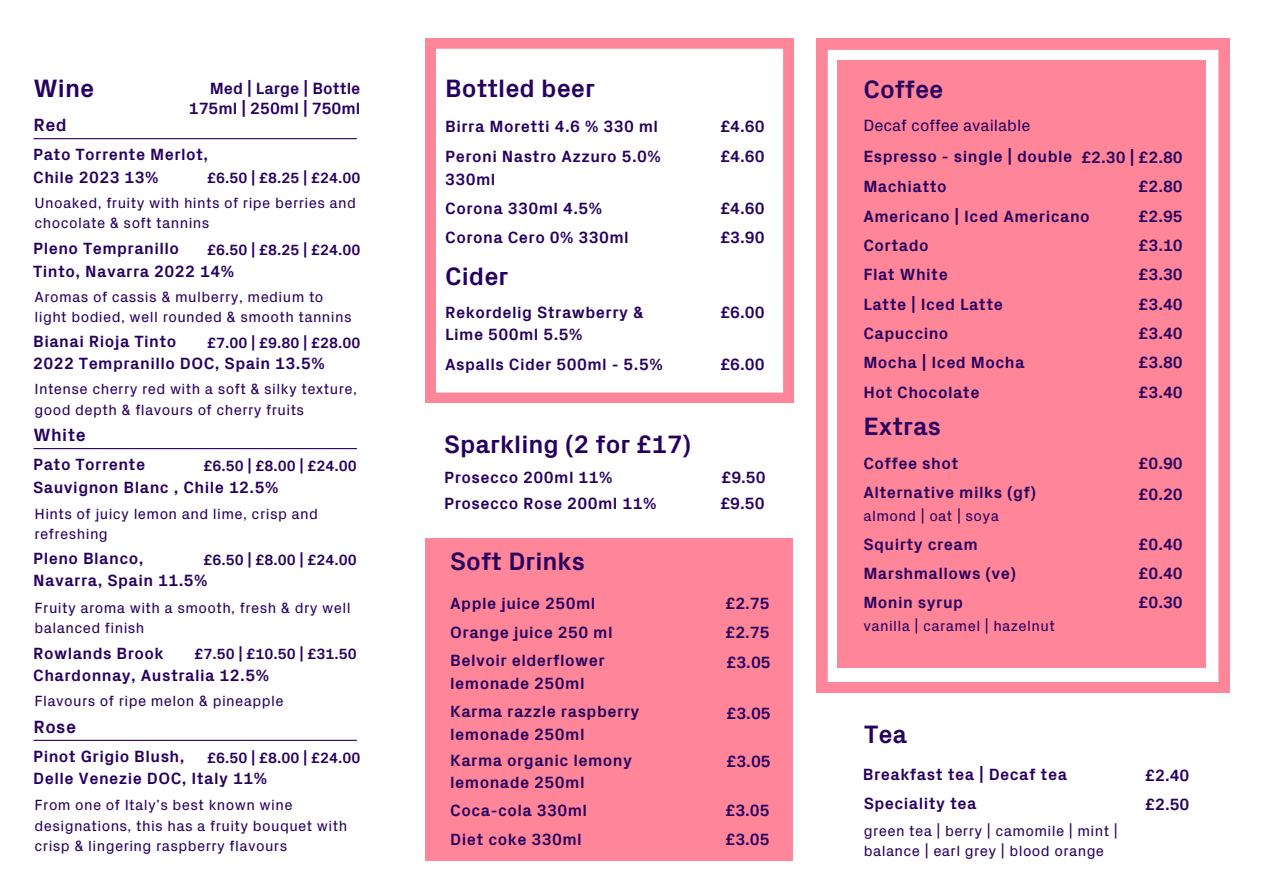
<style>
.page{position:relative;width:1263px;height:894px;background:#fff}
.page>*{position:absolute;margin:0;border:0;box-sizing:border-box;transform-origin:0 0}
.t1{font:700 25.5px "Px Grotesk";color:#27005f}
.t2{font:700 18px "Px Grotesk";letter-spacing:.025em;color:#27005f}
.t3{font:700 16.5px/22.5px "Px Grotesk";letter-spacing:.025em;color:#27005f}
.t4{font:700 16.5px/19.2px "Px Grotesk";color:#27005f;text-align:right}
.t5{font:16.5px "Px Grotesk";color:#27005f}
.t6{font:15px/20.2px "Px Grotesk";letter-spacing:.025em;color:#27005f}
.t7{font:700 15px "Px Grotesk";color:#27005f}
</style>
<div class="page">
<svg style="left:426px;top:39px;width:367px;height:363px"></svg>
<svg style="left:816px;top:39px;width:413px;height:653px"></svg>
<div style="left:426px;top:538px;width:367px;height:322px;background:#ff8599"></div>
<hr style="left:34px;top:138px;width:323px;height:1px;background:#27005f">
<hr style="left:34px;top:448px;width:323px;height:1px;background:#27005f">
<hr style="left:34px;top:739px;width:323px;height:1px;background:#27005f">
<h2 class="t1" style="left:34px;top:76px;width:62px">Wine</h2>
<h2 class="t4" style="left:189px;top:80px;width:173px">Med | Large | Bottle<br>175ml | 250ml | 750ml</h2>
<h2 class="t2" style="left:34px;top:117px;width:35px">Red</h2>
<h2 class="t3" style="left:33px;top:144px;width:177px">Pato Torrente Merlot,<br>Chile 2023 13%</h2>
<h2 class="t7" style="left:207px;top:170px;width:155px">£6.50 | £8.25 | £24.00</h2>
<h2 class="t6" style="left:35px;top:193px;width:323px">Unoaked, fruity with hints of ripe berries and chocolate &amp; soft tannins</h2>
<h2 class="t7" style="left:207px;top:243px;width:155px">£6.50 | £8.25 | £24.00</h2>
<h2 class="t6" style="left:35px;top:287px;width:319px">Aromas of cassis &amp; mulberry, medium to light bodied, well rounded &amp; smooth tannins</h2>
<h2 class="t3" style="left:33px;top:330px;width:293px">Bianai Rioja Tinto<br>2022 Tempranillo DOC, Spain 13.5%</h2>
<h1 class="t3" style="left:33px;top:238px;width:202px">Pleno Tempranillo<br>Tinto, Navarra 2022 14%</h1>
<h2 class="t7" style="left:207px;top:336px;width:155px">£7.00 | £9.80 | £28.00</h2>
<p class="t6" style="left:35px;top:379px;width:324px">Intense cherry red with a soft &amp; silky texture, good depth &amp; flavours of cherry fruits</p>
<h2 class="t2" style="left:34px;top:426px;width:54px">White</h2>
<h1 class="t3" style="left:33px;top:453px;width:247px">Pato Torrente<br>Sauvignon Blanc , Chile 12.5%</h1>
<h2 class="t7" style="left:204px;top:459px;width:155px">£6.50 | £8.00 | £24.00</h2>
<h2 class="t6" style="left:35px;top:504px;width:285px">Hints of juicy lemon and lime, crisp and refreshing</h2>
<h2 class="t7" style="left:204px;top:553px;width:155px">£6.50 | £8.00 | £24.00</h2>
<h2 class="t6" style="left:35px;top:597px;width:318px">Fruity aroma with a smooth, fresh &amp; dry well balanced finish</h2>
<h2 class="t3" style="left:33px;top:642px;width:237px">Rowlands Brook<br>Chardonnay, Australia 12.5%</h2>
<h2 class="t3" style="left:33px;top:547px;width:176px">Pleno Blanco,<br>Navarra, Spain 11.5%</h2>
<h2 class="t7" style="left:195px;top:647px;width:164px">£7.50 | £10.50 | £31.50</h2>
<p class="t6" style="left:35px;top:691px;width:251px">Flavours of ripe melon &amp; pineapple</p>
<h2 class="t2" style="left:34px;top:718px;width:44px">Rose</h2>
<h2 class="t3" style="left:33px;top:745px;width:235px">Pinot Grigio Blush,<br>Delle Venezie DOC, Italy 11%</h2>
<p class="t7" style="left:207px;top:750px;width:155px">£6.50 | £8.00 | £24.00</p>
<h2 class="t6" style="left:35px;top:795px;width:314px">From one of Italy’s best known wine designations, this has a fruity bouquet with crisp &amp; lingering raspberry flavours</h2>
<p class="t1" style="left:445px;top:76px;width:151px">Bottled beer</p>
<h2 class="t3" style="left:445px;top:116px;width:214px">Birra Moretti 4.6 % 330 ml</h2>
<h4 class="t3" style="left:720px;top:116px;width:46px">£4.60</h4>
<p class="t3" style="left:445px;top:146px;width:217px">Peroni Nastro Azzuro 5.0%<br>330ml</p>
<h2 class="t3" style="left:720px;top:146px;width:46px">£4.60</h2>
<h4 class="t3" style="left:445px;top:197px;width:158px">Corona 330ml 4.5%</h4>
<p class="t3" style="left:720px;top:197px;width:46px">£4.60</p>
<h2 class="t3" style="left:445px;top:227px;width:185px">Corona Cero 0% 330ml</h2>
<h2 class="t3" style="left:720px;top:227px;width:46px">£3.90</h2>
<p class="t1" style="left:445px;top:264px;width:65px">Cider</p>
<h2 class="t3" style="left:445px;top:301px;width:200px">Rekordelig Strawberry &amp;<br>Lime 500ml 5.5%</h2>
<h4 class="t3" style="left:720px;top:301px;width:46px">£6.00</h4>
<h4 class="t3" style="left:445px;top:353px;width:219px">Aspalls Cider 500ml - 5.5%</h4>
<p class="t3" style="left:720px;top:353px;width:46px">£6.00</p>
<h4 class="t1" style="left:444px;top:433px;width:248px">Sparkling (2 for £17)</h4>
<h1 class="t3" style="left:444px;top:466px;width:170px">Prosecco 200ml 11%</h1>
<h2 class="t3" style="left:721px;top:466px;width:46px">£9.50</h2>
<h2 class="t3" style="left:444px;top:492px;width:214px">Prosecco Rose 200ml 11%</h2>
<h2 class="t3" style="left:720px;top:492px;width:46px">£9.50</h2>
<h2 class="t1" style="left:450px;top:549px;width:136px">Soft Drinks</h2>
<h1 class="t3" style="left:450px;top:593px;width:147px">Apple juice 250ml</h1>
<h3 class="t3" style="left:725px;top:593px;width:46px">£2.75</h3>
<h2 class="t3" style="left:450px;top:621px;width:164px">Orange juice 250 ml</h2>
<h2 class="t3" style="left:725px;top:621px;width:46px">£2.75</h2>
<h2 class="t3" style="left:450px;top:650px;width:156px">Belvoir elderflower lemonade 250ml</h2>
<h2 class="t3" style="left:726px;top:651px;width:46px">£3.05</h2>
<h2 class="t3" style="left:450px;top:700px;width:191px">Karma razzle raspberry lemonade 250ml</h2>
<h2 class="t3" style="left:726px;top:702px;width:46px">£3.05</h2>
<h2 class="t3" style="left:450px;top:749px;width:183px">Karma organic lemony lemonade 250ml</h2>
<h2 class="t3" style="left:726px;top:750px;width:46px">£3.05</h2>
<h2 class="t3" style="left:450px;top:799px;width:138px">Coca-cola 330ml</h2>
<h2 class="t3" style="left:725px;top:799px;width:46px">£3.05</h2>
<h2 class="t3" style="left:450px;top:828px;width:133px">Diet coke 330ml</h2>
<h2 class="t3" style="left:725px;top:828px;width:46px">£3.05</h2>
<h2 class="t1" style="left:863px;top:77px;width:82px">Coffee</h2>
<h2 class="t5" style="left:863px;top:118px;width:169px">Decaf coffee available</h2>
<p class="t3" style="left:863px;top:145px;width:210px">Espresso - single | double</p>
<h2 class="t3" style="left:1081px;top:146px;width:103px">£2.30 | £2.80</h2>
<h2 class="t3" style="left:863px;top:176px;width:85px">Machiatto</h2>
<h4 class="t3" style="left:1138px;top:176px;width:46px">£2.80</h4>
<h1 class="t3" style="left:863px;top:205px;width:228px">Americano | Iced Americano</h1>
<h2 class="t3" style="left:1138px;top:205px;width:46px">£2.95</h2>
<h2 class="t3" style="left:863px;top:234px;width:67px">Cortado</h2>
<h2 class="t3" style="left:1138px;top:234px;width:46px">£3.10</h2>
<h2 class="t3" style="left:863px;top:264px;width:86px">Flat White</h2>
<h1 class="t3" style="left:1138px;top:264px;width:46px">£3.30</h1>
<h2 class="t3" style="left:863px;top:293px;width:141px">Latte | Iced Latte</h2>
<h2 class="t3" style="left:1138px;top:293px;width:46px">£3.40</h2>
<h2 class="t3" style="left:863px;top:322px;width:87px">Capuccino</h2>
<h2 class="t3" style="left:1138px;top:322px;width:46px">£3.40</h2>
<h1 class="t3" style="left:863px;top:352px;width:163px">Mocha | Iced Mocha</h1>
<h2 class="t3" style="left:1138px;top:352px;width:46px">£3.80</h2>
<h2 class="t3" style="left:863px;top:381px;width:118px">Hot Chocolate</h2>
<h2 class="t3" style="left:1138px;top:381px;width:46px">£3.40</h2>
<h4 class="t1" style="left:863px;top:414px;width:79px">Extras</h4>
<p class="t3" style="left:863px;top:452px;width:97px">Coffee shot</p>
<h1 class="t3" style="left:1138px;top:452px;width:46px">£0.90</h1>
<h2 class="t3" style="left:863px;top:482px;width:174px">Alternative milks (gf)</h2>
<h2 class="t3" style="left:1138px;top:483px;width:46px">£0.20</h2>
<h2 class="t6" style="left:863px;top:506px;width:137px">almond | oat | soya</h2>
<h2 class="t3" style="left:863px;top:533px;width:116px">Squirty cream</h2>
<h2 class="t3" style="left:1138px;top:533px;width:46px">£0.40</h2>
<h2 class="t3" style="left:863px;top:562px;width:154px">Marshmallows (ve)</h2>
<h2 class="t3" style="left:1138px;top:562px;width:46px">£0.40</h2>
<h2 class="t3" style="left:863px;top:592px;width:101px">Monin syrup</h2>
<h2 class="t3" style="left:1138px;top:592px;width:46px">£0.30</h2>
<h2 class="t6" style="left:863px;top:616px;width:193px">vanilla | caramel | hazelnut</h2>
<h2 class="t1" style="left:864px;top:722px;width:45px">Tea</h2>
<h2 class="t3" style="left:863px;top:763px;width:206px">Breakfast tea | Decaf tea</h2>
<h2 class="t3" style="left:1145px;top:764px;width:46px">£2.40</h2>
<h2 class="t3" style="left:864px;top:793px;width:114px">Speciality tea</h2>
<h2 class="t6" style="left:864px;top:821px;width:256px">green tea | berry | camomile | mint | balance | earl grey | blood orange</h2>
<h2 class="t3" style="left:1145px;top:793px;width:46px">£2.50</h2>
</div>
